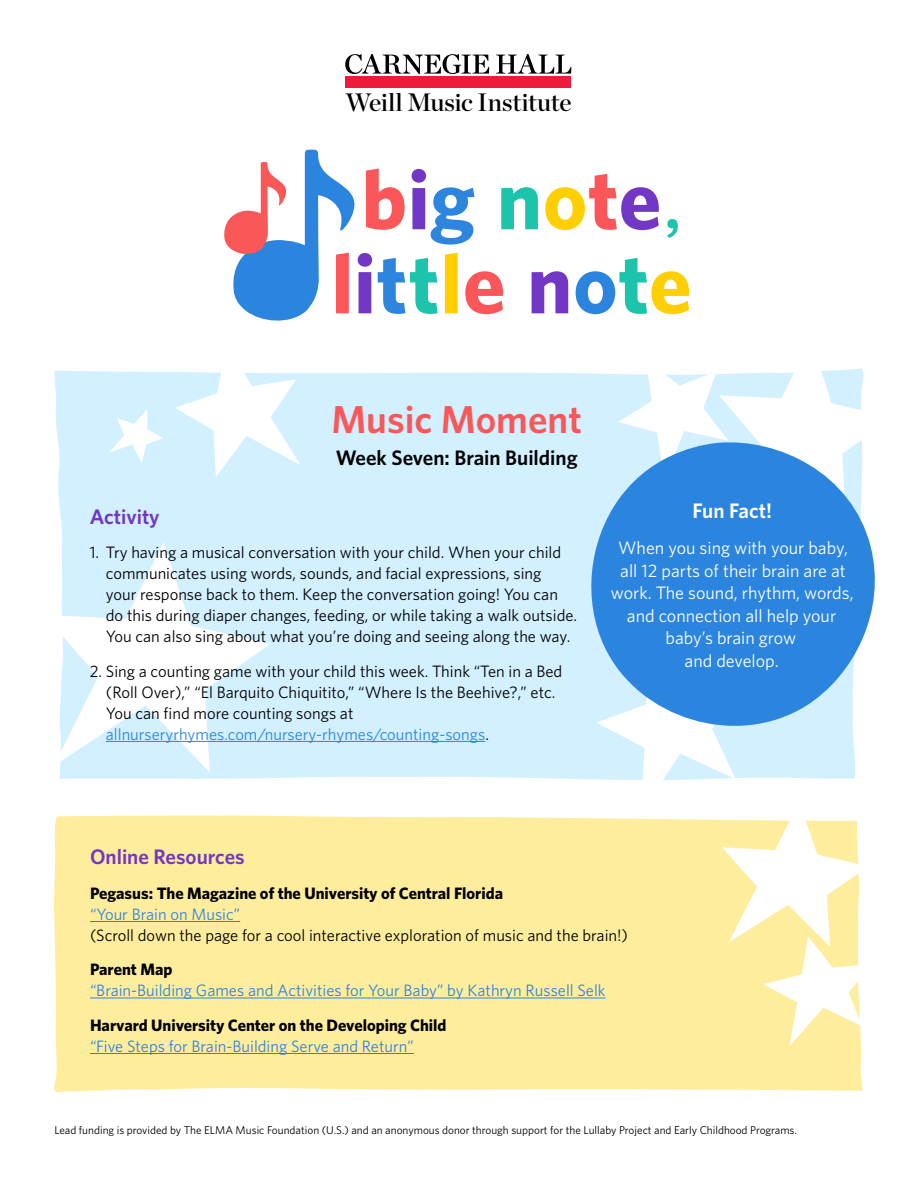
<style>
.page{position:relative;width:918px;height:1188px;background:#fff}
.page>*{position:absolute;margin:0;border:0;box-sizing:border-box;transform-origin:0 0}
.t1{font:600 39px "Whitney";color:#fa5759}
.t2{font:25.2px "Chronicle Display Semi";letter-spacing:-.005em;color:#000}
.t3{font:600 21px "Whitney";color:#000}
.t4{font:600 21px "Whitney";color:#7336c4}
.t5{font:600 21px "Whitney";color:#fff}
.t6{font:18px/22.5px "Whitney";color:#fff;text-align:center}
.t7{font:16.5px/21px "Whitney";color:#000}
.t8{font:16.5px "Whitney";color:#2b85de}
.t9{font:700 16.5px "Whitney";color:#000}
.t10{font:11.25px "Whitney";color:#000}
.s1{color:#2b85de}
</style>
<div class="page">
<div style="left:54px;top:370px;width:564px;height:410px;background:#d2f0ff"></div>
<svg style="left:175px;top:370px;width:125px;height:107px"></svg>
<svg style="left:54px;top:542px;width:216px;height:230px;fill:#d2f0ff"></svg>
<svg style="left:618px;top:368px;width:246px;height:70px"></svg>
<svg style="left:109px;top:409px;width:54px;height:54px"></svg>
<div style="left:54px;top:815px;width:808px;height:277px;background:#ffed9e"></div>
<svg style="left:596px;top:749px;width:266px;height:297px"></svg>
<hr style="left:106px;top:741px;width:379px;height:1px;background:#2b85de">
<hr style="left:90px;top:921px;width:150px;height:1px;background:#2b85de">
<hr style="left:90px;top:998px;width:516px;height:1px;background:#2b85de">
<hr style="left:90px;top:1053px;width:324px;height:1px;background:#2b85de">
<svg style="left:345px;top:54px;width:144px;height:20px"></svg>
<svg style="left:496px;top:54px;width:75px;height:20px"></svg>
<div style="left:346px;top:76px;width:225px;height:12px;background:#ed1a3b"></div>
<svg style="left:224px;top:150px;width:465px;height:171px"></svg>
<svg style="left:583px;top:438px;width:292px;height:311px;background:#62a7e8"></svg>
<h2 class="t2" style="left:345px;top:83px;width:228px">Weill Music Institute</h2>
<h1 class="t1" style="left:331px;top:393px;width:252px">Music Moment</h1>
<p class="t3" style="left:336px;top:444px;width:243px">Week Seven: Brain Building</p>
<p class="t4" style="left:90px;top:502px;width:71px">Activity</p>
<p class="t7" style="left:106px;top:542px;width:473px;text-indent:-16px">1. Try having a musical conversation with your child. When your child communicates using words, sounds, and facial expressions, sing<br>your response back to them. Keep the conversation going! You can do this during diaper changes, feeding, or while taking a walk outside.<br>You can also sing about what you’re doing and seeing along the way.</p>
<p class="t7" style="left:106px;top:660px;width:458px;text-indent:-16px">2. Sing a counting game with your child this week. Think “Ten in a Bed (Roll Over),” “El Barquito Chiquitito,” “Where Is the Beehive?,” etc.<br>You can find more counting songs at <span class="s1">allnurseryrhymes.com/nursery-rhymes/counting-songs</span>.</p>
<p class="t5" style="left:693px;top:497px;width:81px">Fun Fact!</p>
<p class="t6" style="left:611px;top:536px;width:244px">When you sing with your baby, all 12 parts of their brain are at work. The sound, rhythm, words, and connection all help your baby’s brain grow<br>and develop.</p>
<p class="t4" style="left:90px;top:843px;width:156px">Online Resources</p>
<p class="t9" style="left:90px;top:882px;width:415px">Pegasus: The Magazine of the University of Central Florida</p>
<p class="t8" style="left:90px;top:903px;width:152px">“Your Brain on Music”</p>
<p class="t7" style="left:90px;top:924px;width:540px">(Scroll down the page for a cool interactive exploration of music and the brain!)</p>
<p class="t9" style="left:90px;top:959px;width:84px">Parent Map</p>
<p class="t8" style="left:90px;top:980px;width:517px">“Brain-Building Games and Activities for Your Baby” by Kathryn Russell Selk</p>
<p class="t9" style="left:90px;top:1014px;width:358px">Harvard University Center on the Developing Child</p>
<p class="t8" style="left:90px;top:1035px;width:325px">“Five Steps for Brain-Building Serve and Return”</p>
<p class="t10" style="left:54px;top:1123px;width:744px">Lead funding is provided by The ELMA Music Foundation (U.S.) and an anonymous donor through support for the Lullaby Project and Early Childhood Programs.</p>
</div>
